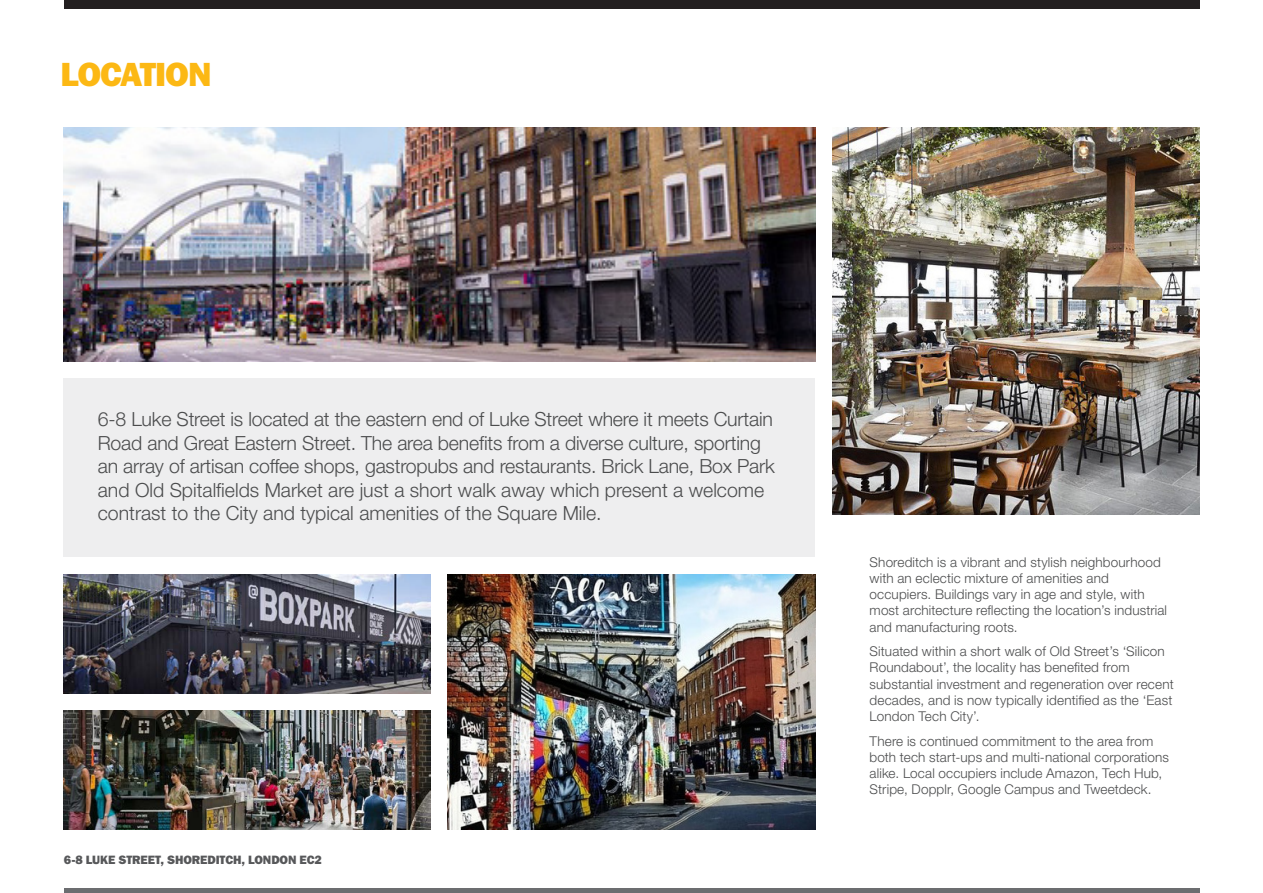
<style>
.page{position:relative;width:1263px;height:893px;background:#fff}
.page>*{position:absolute;margin:0;border:0;box-sizing:border-box;transform-origin:0 0}
.t1{font:800 33.3px "Franklin Gothic IT Cby BT";letter-spacing:-.03em;color:#fcb814}
.t2{font:300 19.5px/23.4px "Helvetica Neue LT Std";letter-spacing:-.01em;color:#4b4c4d}
.t3{font:300 13.5px/16.2px "Helvetica Neue LT Std";letter-spacing:.01em;color:#4b4c4d}
.t4{font:800 12px "Franklin Gothic IT Cby BT";letter-spacing:-.01em;color:#57585a}
</style>
<div class="page">
<div style="left:64px;top:0;width:1135px;height:9px;background:#231f20"></div>
<hr style="left:64px;top:889px;width:1135px;height:4px;background:#6c6d70">
<img style="left:64px;top:128px;width:751px;height:233px">
<img style="left:448px;top:574px;width:367px;height:255px">
<img style="left:832px;top:128px;width:367px;height:386px">
<img style="left:64px;top:574px;width:367px;height:119px">
<img style="left:64px;top:710px;width:367px;height:119px">
<div style="left:64px;top:378px;width:751px;height:179px;background:#eeeeef"></div>
<h1 class="t1" style="left:61px;top:53px;width:153px">LOCATION</h1>
<p class="t2" style="left:98px;top:407px;width:679px">6-8 Luke Street is located at the eastern end of Luke Street where it meets Curtain Road and Great Eastern Street. The area benefits from a diverse culture, sporting an array of artisan coffee shops, gastropubs and restaurants. Brick Lane, Box Park and Old Spitalfields Market are just a short walk away which present a welcome contrast to the City and typical amenities of the Square Mile.</p>
<p class="t4" style="left:64px;top:852px;width:260px">6-8 LUKE STREET, SHOREDITCH, LONDON EC2</p>
<p class="t3" style="left:870px;top:553px;width:299px">Shoreditch is a vibrant and stylish neighbourhood with an eclectic mixture of amenities and occupiers. Buildings vary in age and style, with most architecture reflecting the location’s industrial and manufacturing roots.</p>
<p class="t3" style="left:870px;top:643px;width:305px">Situated within a short walk of Old Street’s ‘Silicon Roundabout’, the locality has benefited from substantial investment and regeneration over recent decades, and is now typically identified as the ‘East London Tech City’.</p>
<p class="t3" style="left:870px;top:732px;width:301px">There is continued commitment to the area from both tech start-ups and multi-national corporations alike. Local occupiers include Amazon, Tech Hub, Stripe, Dopplr, Google Campus and Tweetdeck.</p>
</div>
